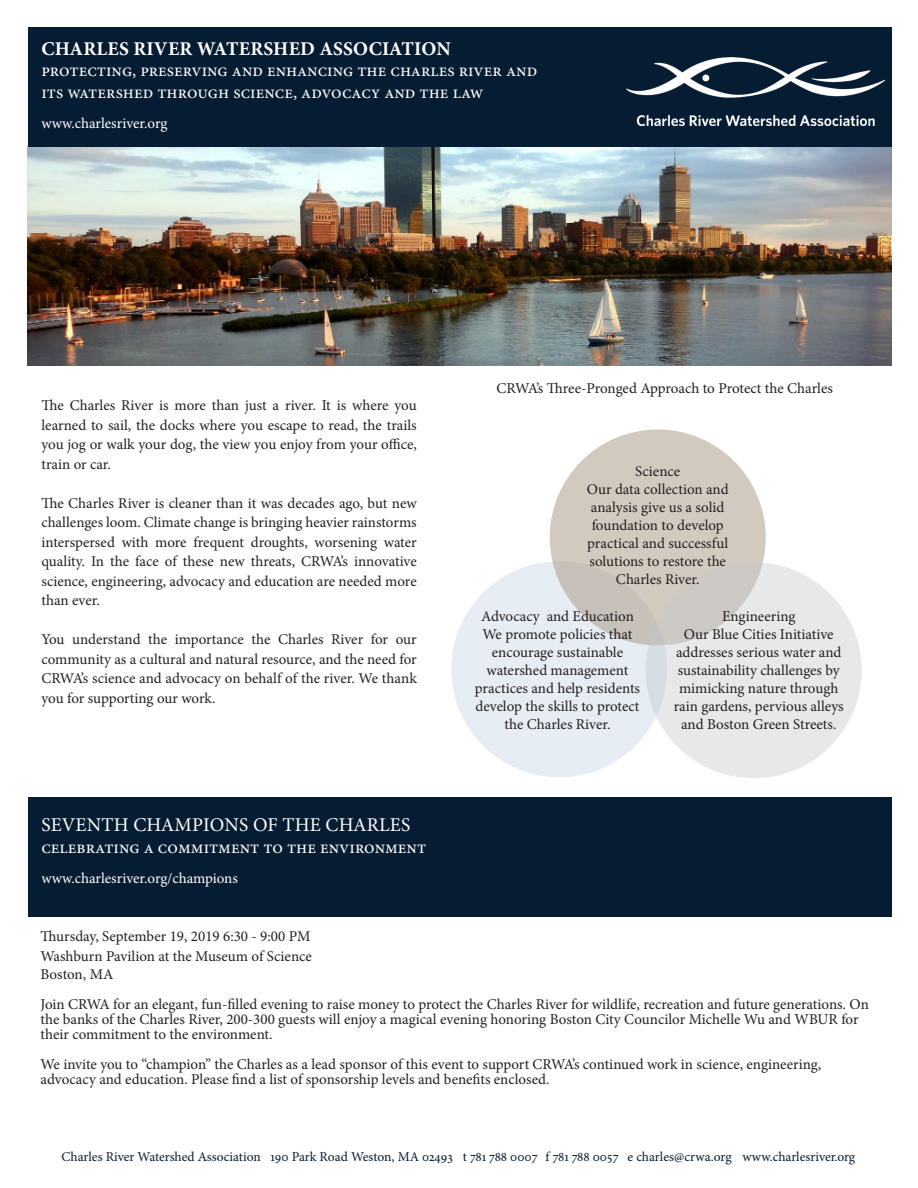
<style>
.page{position:relative;width:918px;height:1188px;background:#fff}
.page>*{position:absolute;margin:0;border:0;box-sizing:border-box;transform-origin:0 0}
.t1{font:700 19.5px "Minion Pro";letter-spacing:.01em;color:#fff}
.t2{font:19.5px "Minion Pro";letter-spacing:.01em;color:#fff}
.t3{font:18px "Minion Pro";color:#fff}
.t4{font:15px/18px "Minion Pro";color:#231f20;text-align:justify}
.t5{font:15px "Minion Pro";color:#fff}
.t6{font:13.5px "Minion Pro";color:#061c32}
</style>
<div class="page">
<img style="left:28px;top:147px;width:864px;height:219px">
<div style="left:451px;top:561px;width:216px;height:216px;background:#e6edf5;border-radius:50%"></div>
<div style="left:550px;top:429px;width:216px;height:216px;background:#d3cabf;border-radius:50%"></div>
<svg style="left:646px;top:562px;width:216px;height:216px;background:#e1e3e4"></svg>
<div style="left:28px;top:27px;width:864px;height:120px;background:#061c32"></div>
<div style="left:28px;top:797px;width:864px;height:120px;background:#061c32"></div>
<img style="left:626px;top:57px;width:259px;height:69px">
<p class="t1" style="left:42px;top:35px;width:411px">CHARLES RIVER WATERSHED ASSOCIATION</p>
<p class="t3" style="left:41px;top:58px;width:497px">protecting, preserving and enhancing the charles river and</p>
<p class="t3" style="left:41px;top:80px;width:444px">its watershed through science, advocacy and the law</p>
<p class="t5" style="left:41px;top:113px;width:128px">www.charlesriver.org</p>
<p class="t4" style="left:41px;top:396px;width:377px;line-height:19.5px">The Charles River is more than just a river. It is where you learned to sail, the docks where you escape to read, the trails you jog or walk your dog, the view you enjoy from your office, train or car.</p>
<p class="t4" style="left:41px;top:493px;width:377px;line-height:19.5px">The Charles River is cleaner than it was decades ago, but new challenges loom. Climate change is bringing heavier rainstorms interspersed with more frequent droughts, worsening water quality. In the face of these new threats, CRWA’s innovative science, engineering, advocacy and education are needed more than ever.</p>
<p class="t4" style="left:41px;top:630px;width:377px;line-height:19.5px">You understand the importance the Charles River for our community as a cultural and natural resource, and the need for CRWA’s science and advocacy on behalf of the river. We thank you for supporting our work.</p>
<p class="t2" style="left:42px;top:812px;width:370px">SEVENTH CHAMPIONS OF THE CHARLES</p>
<p class="t3" style="left:41px;top:835px;width:386px">celebrating a commitment to the environment</p>
<p class="t5" style="left:41px;top:868px;width:198px">www.charlesriver.org/champions</p>
<p class="t4" style="left:497px;top:380px;width:338px">CRWA’s Three-Pronged Approach to Protect the Charles</p>
<p class="t4" style="left:635px;top:462px;width:46px">Science</p>
<p class="t4" style="left:587px;top:480px;width:143px;text-align:center">Our data collection and analysis give us a solid foundation to develop practical and successful solutions to restore the<br>Charles River.</p>
<p class="t4" style="left:481px;top:607px;width:154px">Advocacy and Education</p>
<p class="t4" style="left:475px;top:625px;width:167px;text-align:center">We promote policies that encourage sustainable watershed management practices and help residents develop the skills to protect the Charles River.</p>
<p class="t4" style="left:722px;top:607px;width:75px">Engineering</p>
<p class="t4" style="left:674px;top:625px;width:172px;text-align:center">Our Blue Cities Initiative addresses serious water and sustainability challenges by mimicking nature through rain gardens, pervious alleys and Boston Green Streets.</p>
<p class="t4" style="left:40px;top:927px;width:272px">Thursday, September 19, 2019 6:30 - 9:00 PM</p>
<p class="t4" style="left:40px;top:947px;width:273px">Washburn Pavilion at the Museum of Science</p>
<p class="t4" style="left:40px;top:965px;width:74px">Boston, MA</p>
<p class="t4" style="left:40px;top:996px;width:830px;line-height:15px;text-align:left">Join CRWA for an elegant, fun-filled evening to raise money to protect the Charles River for wildlife, recreation and future generations. On the banks of the Charles River, 200-300 guests will enjoy a magical evening honoring Boston City Councilor Michelle Wu and WBUR for their commitment to the environment.</p>
<p class="t4" style="left:40px;top:1056px;width:782px;line-height:15px">We invite you to “champion” the Charles as a lead sponsor of this event to support CRWA’s continued work in science, engineering, advocacy and education. Please find a list of sponsorship levels and benefits enclosed.</p>
<p class="t6" style="left:62px;top:1148px;width:795px">Charles River Watershed Association 190 Park Road Weston, MA 02493 t 781 788 0007 f 781 788 0057 e charles@crwa.org www.charlesriver.org</p>
</div>
